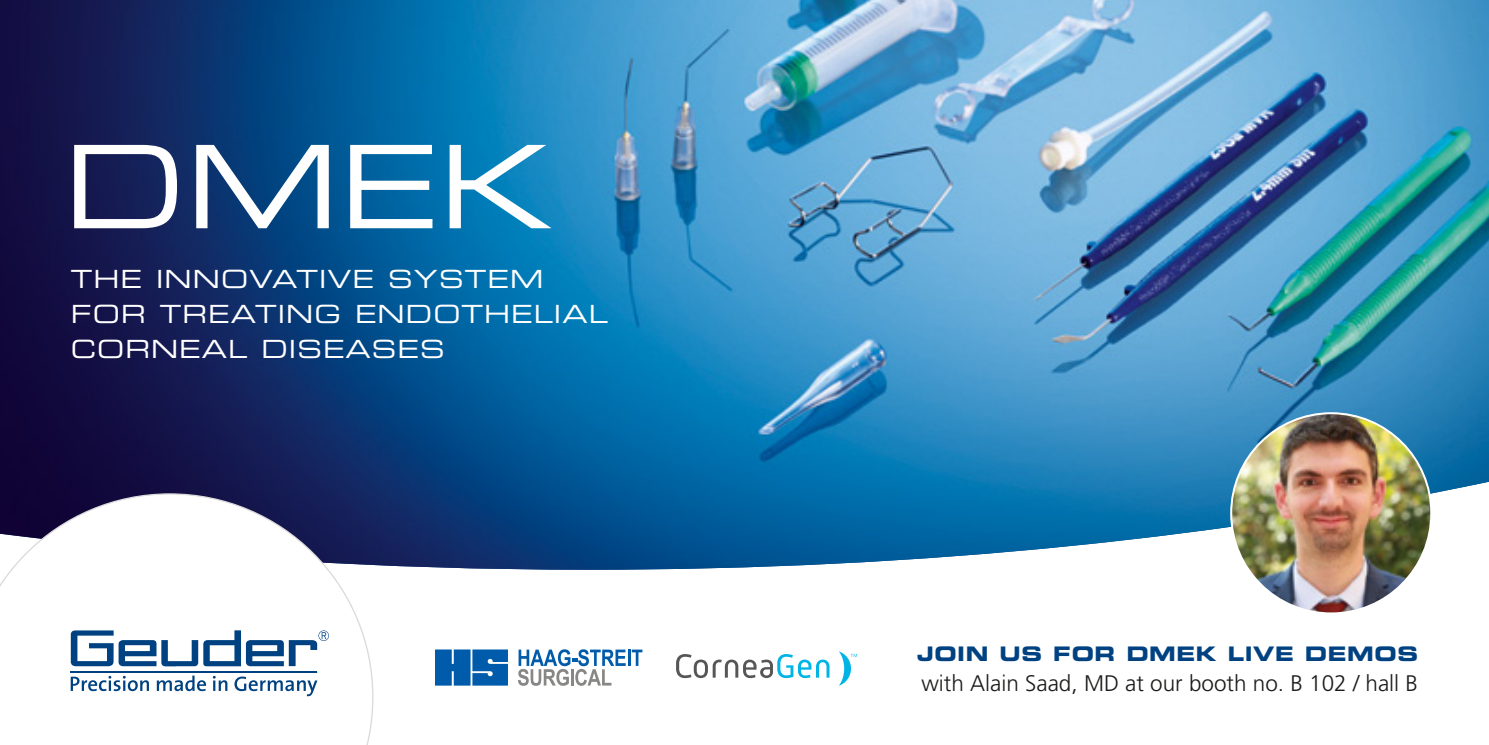
<style>
.page{position:relative;width:1489px;height:745px;background:#fff}
.page>*{position:absolute;margin:0;border:0;box-sizing:border-box;transform-origin:0 0}
.t1{font:115px "Eurostile LT Std Ex 2";color:#fff}
.t2{font:25px/35px "Eurostile LT Std Ex 2";letter-spacing:.04em;color:#fff}
.t3{font:300 22.5px "Frutiger LT Std";color:#1a1a18}
.t4{font:20px "Eurostile LT Std Bold Ex 2";letter-spacing:.03em;color:#004281}
</style>
<div class="page">
<img style="left:0;top:0;width:1488px;height:569px">
<svg style="left:0;top:493px;width:373px;height:251px"></svg>
<svg style="left:71px;top:675px;width:78px;height:15px"></svg>
<svg style="left:157px;top:675px;width:49px;height:15px"></svg>
<svg style="left:213px;top:675px;width:14px;height:15px"></svg>
<svg style="left:234px;top:672px;width:83px;height:23px"></svg>
<hr style="left:71px;top:671px;width:246px;height:1px;background:#004281">
<svg style="left:70px;top:630px;width:259px;height:35px"></svg>
<img style="left:1231px;top:413px;width:199px;height:200px;border-radius:100px">
<svg style="left:839px;top:651px;width:18px;height:34px"></svg>
<svg style="left:676px;top:654px;width:153px;height:23px"></svg>
<svg style="left:435px;top:649px;width:73px;height:36px;background:#196bb2"></svg>
<hr style="left:627px;top:649px;width:3px;height:16px;background:#005caa">
<svg style="left:631px;top:649px;width:11px;height:16px"></svg>
<svg style="left:518px;top:649px;width:107px;height:36px"></svg>
<h1 class="t1" style="left:64px;top:108px;width:490px">DMEK</h1>
<p class="t2" style="left:71px;top:261px;width:538px">THE INNOVATIVE SYSTEM<br>FOR TREATING ENDOTHELIAL<br>CORNEAL DISEASES</p>
<p class="t4" style="left:917px;top:639px;width:502px">JOIN US FOR DMEK LIVE DEMOS</p>
<p class="t3" style="left:921px;top:670px;width:498px">with Alain Saad, MD at our booth no. B 102 / hall B</p>
</div>
